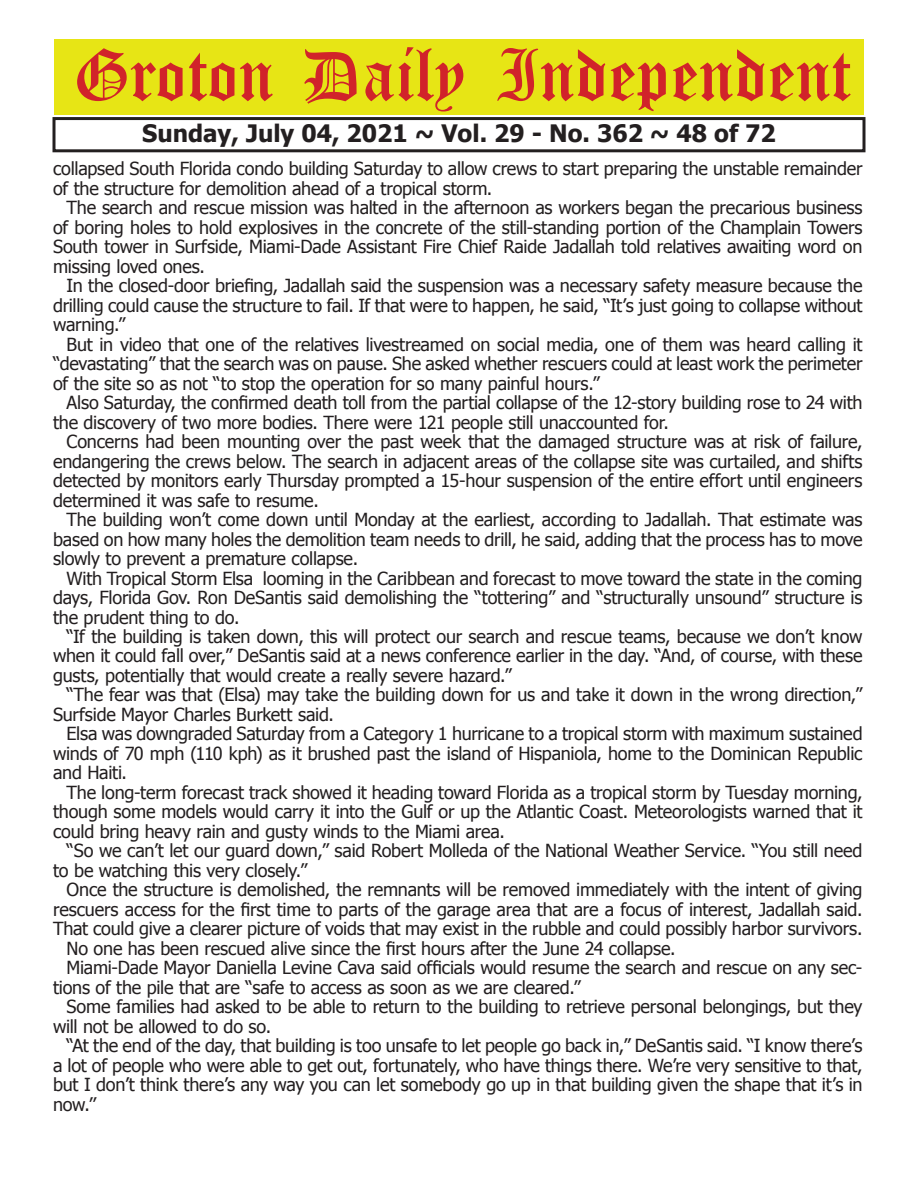
<style>
.page{position:relative;width:918px;height:1188px;background:#fff}
.page>*{position:absolute;margin:0;border:0;box-sizing:border-box;transform-origin:0 0}
.t1{font:54px "Old English Five";color:#d1232a}
.t2{font:700 24px "Tahoma";color:#231f20}
.t3{font:18px/19.5px "Tahoma";letter-spacing:-.01em;color:#231f20;text-align:justify}
</style>
<div class="page">
<div style="left:52px;top:117px;width:814px;height:35px;border:3px solid #231f20"></div>
<div style="left:54px;top:40px;width:810px;height:75px;background:#e7e515"></div>
<h1 class="t1" style="left:73px;top:50px;width:779px">Groton Daily Independent</h1>
<h2 class="t2" style="left:142px;top:116px;width:635px">Sunday, July 04, 2021 ~ Vol. 29 - No. 362 ~ 48 of 72</h2>
<p class="t3" style="left:53px;top:158px;width:811px">collapsed South Florida condo building Saturday to allow crews to start preparing the unstable remainder of the structure for demolition ahead of a tropical storm.</p>
<p class="t3" style="left:53px;top:197px;width:811px;text-indent:14px">The search and rescue mission was halted in the afternoon as workers began the precarious business of boring holes to hold explosives in the concrete of the still-standing portion of the Champlain Towers South tower in Surfside, Miami-Dade Assistant Fire Chief Raide Jadallah told relatives awaiting word on missing loved ones.</p>
<p class="t3" style="left:53px;top:275px;width:811px;text-indent:14px">In the closed-door briefing, Jadallah said the suspension was a necessary safety measure because the drilling could cause the structure to fail. If that were to happen, he said, “It’s just going to collapse without warning.”</p>
<p class="t3" style="left:53px;top:333px;width:811px;text-indent:14px">But in video that one of the relatives livestreamed on social media, one of them was heard calling it “devastating” that the search was on pause. She asked whether rescuers could at least work the perimeter of the site so as not “to stop the operation for so many painful hours.”</p>
<p class="t3" style="left:53px;top:392px;width:811px;text-indent:14px">Also Saturday, the confirmed death toll from the partial collapse of the 12-story building rose to 24 with the discovery of two more bodies. There were 121 people still unaccounted for.</p>
<p class="t3" style="left:53px;top:431px;width:811px;text-indent:14px">Concerns had been mounting over the past week that the damaged structure was at risk of failure, endangering the crews below. The search in adjacent areas of the collapse site was curtailed, and shifts detected by monitors early Thursday prompted a 15-hour suspension of the entire effort until engineers determined it was safe to resume.</p>
<p class="t3" style="left:53px;top:509px;width:811px;text-indent:14px">The building won’t come down until Monday at the earliest, according to Jadallah. That estimate was based on how many holes the demolition team needs to drill, he said, adding that the process has to move slowly to prevent a premature collapse.</p>
<p class="t3" style="left:53px;top:567px;width:811px;text-indent:14px">With Tropical Storm Elsa looming in the Caribbean and forecast to move toward the state in the coming days, Florida Gov. Ron DeSantis said demolishing the “tottering” and “structurally unsound” structure is the prudent thing to do.</p>
<p class="t3" style="left:53px;top:626px;width:811px;text-indent:14px">“If the building is taken down, this will protect our search and rescue teams, because we don’t know when it could fall over,” DeSantis said at a news conference earlier in the day. “And, of course, with these gusts, potentially that would create a really severe hazard.”</p>
<p class="t3" style="left:53px;top:684px;width:811px;text-indent:14px">“The fear was that (Elsa) may take the building down for us and take it down in the wrong direction,”<br>Surfside Mayor Charles Burkett said.</p>
<p class="t3" style="left:53px;top:723px;width:811px;text-indent:14px">Elsa was downgraded Saturday from a Category 1 hurricane to a tropical storm with maximum sustained winds of 70 mph (110 kph) as it brushed past the island of Hispaniola, home to the Dominican Republic and Haiti.</p>
<p class="t3" style="left:53px;top:782px;width:811px;text-indent:14px">The long-term forecast track showed it heading toward Florida as a tropical storm by Tuesday morning, though some models would carry it into the Gulf or up the Atlantic Coast. Meteorologists warned that it could bring heavy rain and gusty winds to the Miami area.</p>
<p class="t3" style="left:53px;top:840px;width:811px;text-indent:14px">“So we can’t let our guard down,” said Robert Molleda of the National Weather Service. “You still need to be watching this very closely.”</p>
<p class="t3" style="left:67px;top:879px;width:797px">Once the structure is demolished, the remnants will be removed immediately with the intent of giving</p>
<p class="t3" style="left:53px;top:899px;width:811px">rescuers access for the first time to parts of the garage area that are a focus of interest, Jadallah said.</p>
<p class="t3" style="left:53px;top:918px;width:811px">That could give a clearer picture of voids that may exist in the rubble and could possibly harbor survivors.</p>
<p class="t3" style="left:67px;top:938px;width:611px">No one has been rescued alive since the first hours after the June 24 collapse.</p>
<p class="t3" style="left:67px;top:957px;width:797px">Miami-Dade Mayor Daniella Levine Cava said officials would resume the search and rescue on any sec-</p>
<p class="t3" style="left:53px;top:977px;width:529px">tions of the pile that are “safe to access as soon as we are cleared.”</p>
<p class="t3" style="left:67px;top:996px;width:797px">Some families had asked to be able to return to the building to retrieve personal belongings, but they</p>
<p class="t3" style="left:53px;top:1016px;width:220px">will not be allowed to do so.</p>
<p class="t3" style="left:67px;top:1035px;width:797px">“At the end of the day, that building is too unsafe to let people go back in,” DeSantis said. “I know there’s</p>
<p class="t3" style="left:53px;top:1055px;width:811px">a lot of people who were able to get out, fortunately, who have things there. We’re very sensitive to that,</p>
<p class="t3" style="left:53px;top:1074px;width:811px">but I don’t think there’s any way you can let somebody go up in that building given the shape that it’s in</p>
<p class="t3" style="left:53px;top:1094px;width:45px">now.’’</p>
</div>
